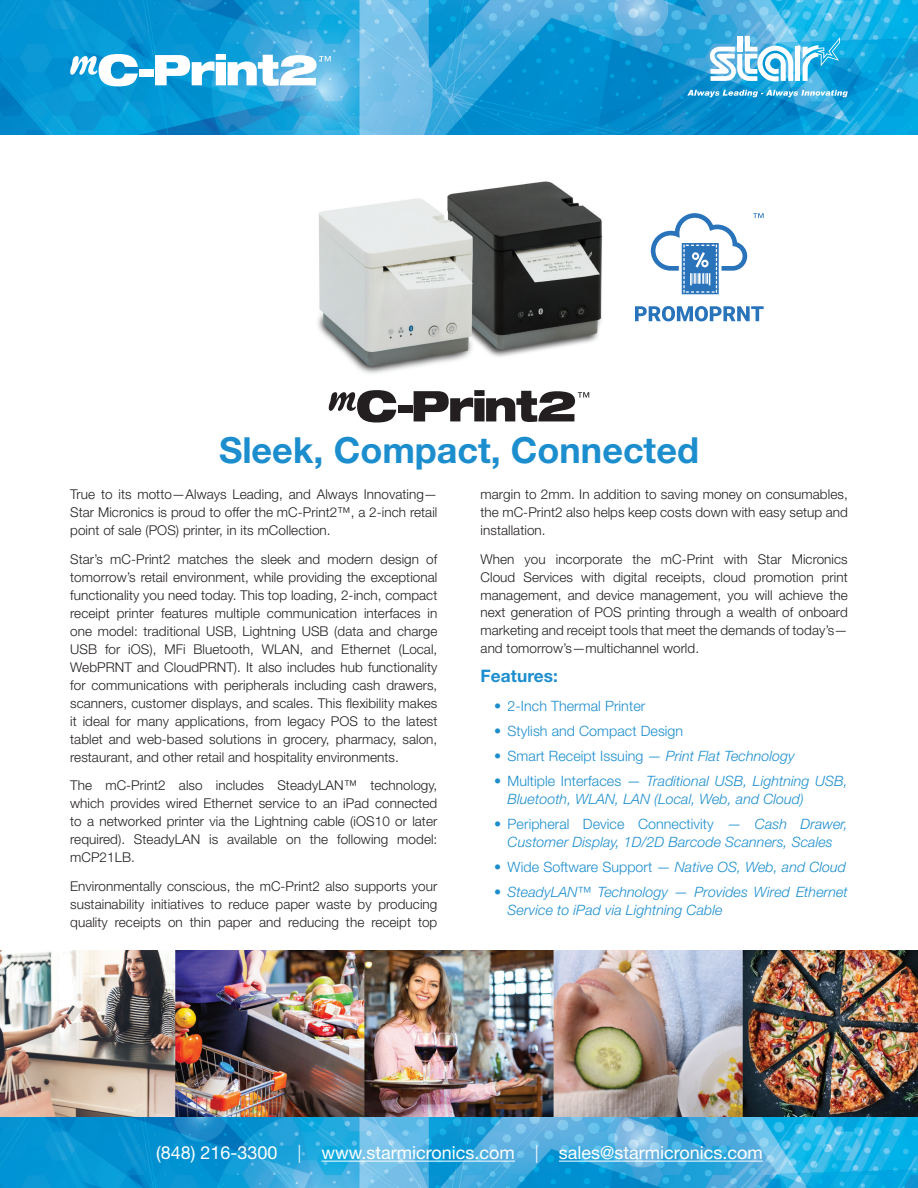
<style>
.page{position:relative;width:918px;height:1188px;background:#fff}
.page>*{position:absolute;margin:0;border:0;box-sizing:border-box;transform-origin:0 0}
.t1{font:700 36px "Helvetica Neue LT Std";color:#1c8ece}
.t2{font:18px "Helvetica Neue LT Std";color:#fff}
.t3{font:700 17.25px "Helvetica Neue LT Std";letter-spacing:.005em;color:#1c8ece}
.t4{font:italic 300 14.25px/18px "Helvetica Neue LT Std";letter-spacing:.005em;color:#1c8ece}
.t5{font:300 14.25px "Helvetica Neue LT Std";letter-spacing:.005em;color:#1c8ece}
.t6{font:300 13.5px/18px "Helvetica Neue LT Std";letter-spacing:.005em;color:#231f20;text-align:justify}
.s1{font-style:italic}
.s2{font-style:normal}
.s3{font-weight:300}
</style>
<div class="page">
<img style="left:0;top:950px;width:918px;height:238px">
<img style="left:0;top:0;width:918px;height:135px">
<hr style="left:322px;top:1161px;width:193px;height:1px;background:#fff">
<hr style="left:559px;top:1161px;width:204px;height:1px;background:#fff">
<svg style="left:687px;top:90px;width:161px;height:7px"></svg>
<svg style="left:803px;top:37px;width:37px;height:44px;background:#44b8e5"></svg>
<div style="left:795px;top:47px;width:5px;height:34px;background:#fff"></div>
<svg style="left:710px;top:36px;width:83px;height:45px"></svg>
<div style="left:139px;top:69px;width:15px;height:8px;background:#fff"></div>
<svg style="left:70px;top:54px;width:68px;height:32px"></svg>
<svg style="left:155px;top:54px;width:176px;height:32px"></svg>
<div style="left:398px;top:405px;width:14px;height:8px;background:#231f20"></div>
<svg style="left:329px;top:390px;width:67px;height:33px"></svg>
<svg style="left:414px;top:390px;width:175px;height:32px"></svg>
<svg style="left:651px;top:213px;width:96px;height:81px"></svg>
<svg style="left:635px;top:306px;width:129px;height:15px"></svg>
<svg style="left:753px;top:213px;width:11px;height:5px"></svg>
<img style="left:317px;top:181px;width:286px;height:193px">
<h1 class="t1" style="left:219px;top:428px;width:481px">Sleek, Compact, Connected</h1>
<p class="t6" style="left:70px;top:485px;width:369px">True to its motto—Always Leading, and Always Innovating— Star Micronics is proud to offer the mC-Print2™, a 2-inch retail point of sale (POS) printer, in its mCollection.</p>
<p class="t6" style="left:70px;top:550px;width:369px">Star’s mC-Print2 matches the sleek and modern design of tomorrow’s retail environment, while providing the exceptional functionality you need today. This top loading, 2-inch, compact receipt printer features multiple communication interfaces in one model: traditional USB, Lightning USB (data and charge USB for iOS), MFi Bluetooth, WLAN, and Ethernet (Local, WebPRNT and CloudPRNT). It also includes hub functionality for communications with peripherals including cash drawers, scanners, customer displays, and scales. This flexibility makes it ideal for many applications, from legacy POS to the latest tablet and web-based solutions in grocery, pharmacy, salon, restaurant, and other retail and hospitality environments.</p>
<p class="t6" style="left:70px;top:776px;width:369px">The mC-Print2 also includes SteadyLAN™ technology, which provides wired Ethernet service to an iPad connected to a networked printer via the Lightning cable (iOS10 or later required). SteadyLAN is available on the following model: mCP21LB.</p>
<p class="t6" style="left:70px;top:877px;width:369px">Environmentally conscious, the mC-Print2 also supports your sustainability initiatives to reduce paper waste by producing quality receipts on thin paper and reducing the receipt top</p>
<p class="t6" style="left:481px;top:485px;width:369px">margin to 2mm. In addition to saving money on consumables, the mC-Print2 also helps keep costs down with easy setup and installation.</p>
<p class="t6" style="left:481px;top:549px;width:369px">When you incorporate the mC-Print with Star Micronics Cloud Services with digital receipts, cloud promotion print management, and device management, you will achieve the next generation of POS printing through a wealth of onboard marketing and receipt tools that meet the demands of today’s— and tomorrow’s—multichannel world.</p>
<p class="t3" style="left:481px;top:666px;width:79px">Features:</p>
<p class="t5" style="left:494px;top:697px;width:153px">• 2-Inch Thermal Printer</p>
<p class="t5" style="left:494px;top:722px;width:191px">• Stylish and Compact Design</p>
<p class="t5" style="left:494px;top:747px;width:302px">• Smart Receipt Issuing — <span class="s1">Print Flat Technology</span></p>
<p class="t4" style="left:508px;top:772px;width:342px;text-indent:-13px"><span class="s2">• Multiple Interfaces —</span> Traditional USB, Lightning USB,<br>Bluetooth, WLAN, LAN (Local, Web, and Cloud)</p>
<p class="t4" style="left:494px;top:815px;width:355px;text-align:center"><span class="s2">• Peripheral Device Connectivity —</span> Cash Drawer,<br>Customer Display, 1D/2D Barcode Scanners, Scales</p>
<p class="t5" style="left:494px;top:859px;width:353px">• Wide Software Support — <span class="s1">Native OS, Web, and Cloud</span></p>
<p class="t4" style="left:508px;top:883px;width:342px;text-indent:-13px">• SteadyLAN™ Technology — Provides Wired Ethernet<br>Service to iPad via Lightning Cable</p>
<h2 class="t2" style="left:156px;top:1142px;width:608px">(848) 216-3300 <span class="s3">|</span> www.starmicronics.com <span class="s3">|</span> sales@starmicronics.com</h2>
</div>
